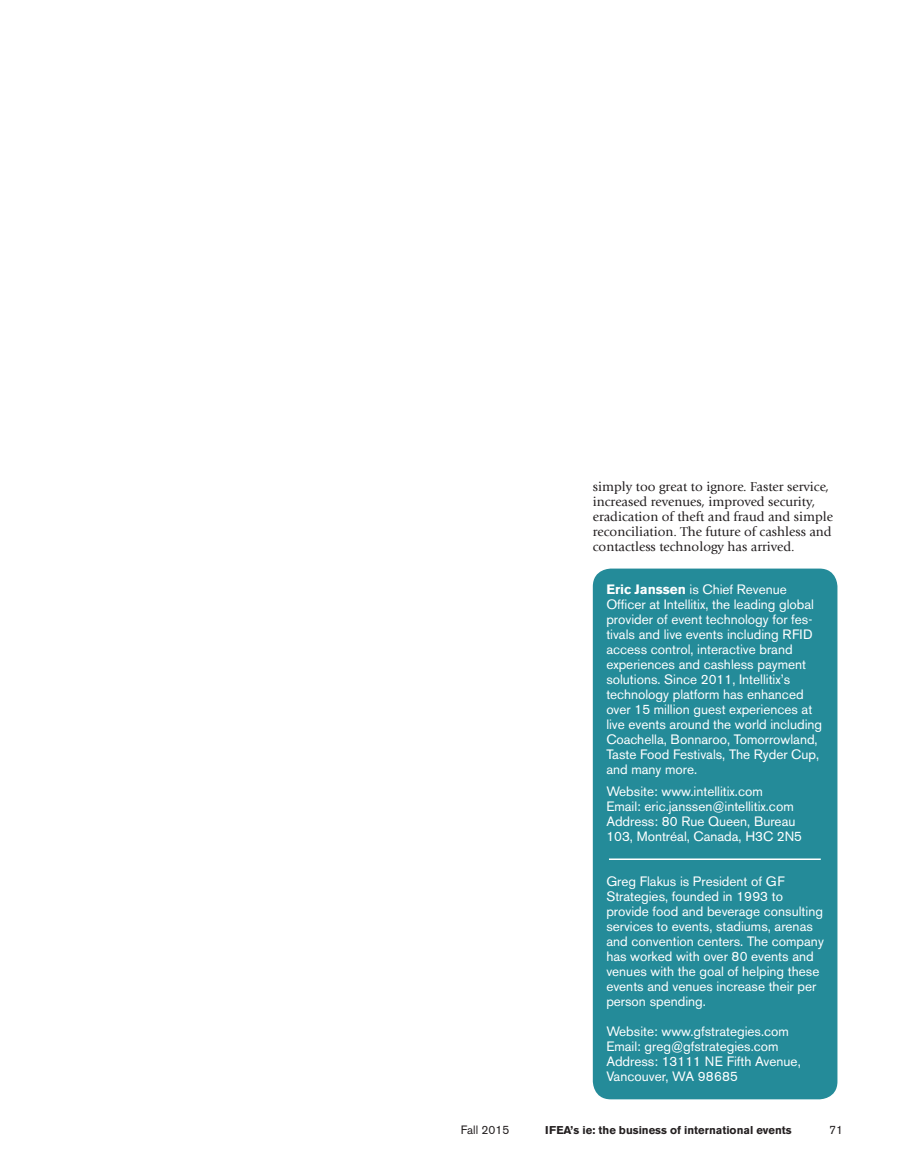
<style>
.page{position:relative;width:905px;height:1175px;background:#fff}
.page>*{position:absolute;margin:0;border:0;box-sizing:border-box;transform-origin:0 0}
.t1{font:13.5px/15px "Akzidenz Grotesk BE";color:#fff}
.Body_Text{font:13.5px/15px "Giovanni";color:#231f20}
.t2{font:12px "Akzidenz Grotesk BE";color:#231f20}
.t3{font:700 11.25px "Akzidenz Grotesk BE";color:#231f20}
.s1{font-weight:700}
</style>
<div class="page">
<div style="left:592px;top:568px;width:245px;height:531px;background:#248b99;border-radius:18px"></div>
<hr style="left:609px;top:858px;width:211px;height:2px;background:#fff">
<p class="Body_Text" style="left:592px;top:479px;width:242px">simply too great to ignore. Faster service, increased revenues, improved security, eradication of theft and fraud and simple reconciliation. The future of cashless and contactless technology has arrived.</p>
<p class="t1" style="left:606px;top:581px;width:217px"><span class="s1">Eric Janssen</span> is Chief Revenue Officer at Intellitix, the leading global provider of event technology for fes&shy;tivals and live events including RFID access control, interactive brand experiences and cashless payment solutions. Since 2011, Intellitix’s technology platform has enhanced over 15 million guest experiences at live events around the world including Coachella, Bonnaroo, Tomorrowland, Taste Food Festivals, The Ryder Cup, and many more.</p>
<p class="t1" style="left:606px;top:784px;width:197px">Website: www.intellitix.com<br>Email: eric.janssen@intellitix.com<br>Address: 80 Rue Queen, Bureau<br>103, Montréal, Canada, H3C 2N5</p>
<p class="t1" style="left:606px;top:874px;width:219px">Greg Flakus is President of GF<br>Strategies, founded in 1993 to provide food and beverage consulting services to events, stadiums, arenas and convention centers. The company has worked with over 80 events and venues with the goal of helping these events and venues increase their per person spending.</p>
<p class="t1" style="left:606px;top:1024px;width:196px">Website: www.gfstrategies.com<br>Email: greg@gfstrategies.com<br>Address: 13111 NE Fifth Avenue,<br>Vancouver, WA 98685</p>
<p class="t2" style="left:461px;top:1123px;width:50px">Fall 2015</p>
<p class="t3" style="left:545px;top:1124px;width:248px">IFEA’s ie: the business of international events</p>
<p class="t2" style="left:829px;top:1123px;width:15px">71</p>
</div>
